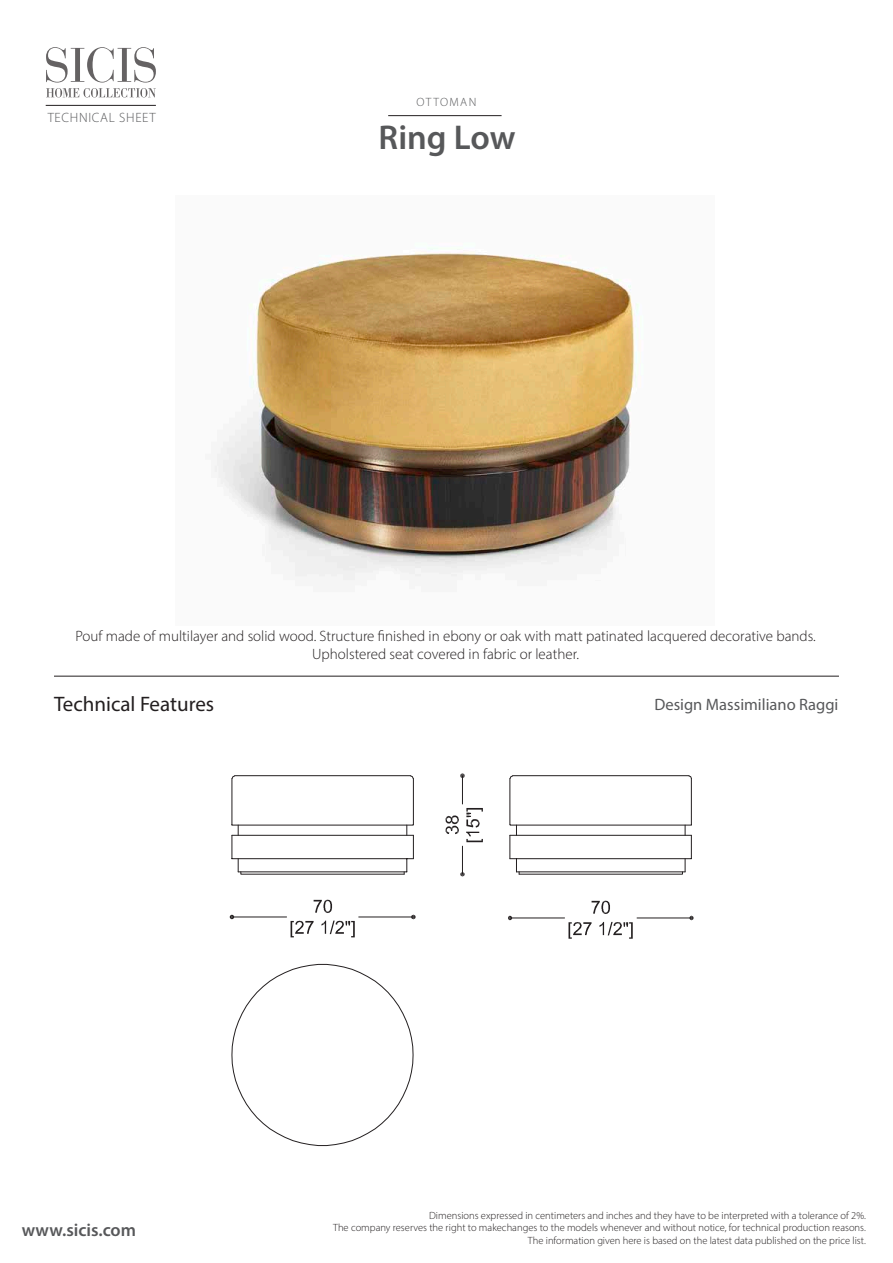
<style>
.page{position:relative;width:893px;height:1263px;background:#fff}
.page>*{position:absolute;margin:0;border:0;box-sizing:border-box;transform-origin:0 0}
.t1{font:600 34.5px "Myriad Pro";color:#57585a}
.t2{font:21px "Myriad Pro";color:#231f20}
.t3{font:600 18px "Myriad Pro";color:#57585a}
.t4{font:16.5px "Myriad Pro";color:#57585a}
.t5{font:300 15px "Myriad Pro";color:#231f20}
.t6{font:300 13.5px "Myriad Pro";letter-spacing:.05em;color:#57585a}
.t7{font:300 12px "Myriad Pro";letter-spacing:.115em;color:#57585a}
.t8{font:300 10.5px/12.6px "Myriad Pro";color:#231f20;text-align:right}
</style>
<div class="page">
<hr style="left:54px;top:676px;width:785px;height:1px;background:#231f20">
<svg style="left:46px;top:47px;width:110px;height:50px"></svg>
<hr style="left:46px;top:105px;width:110px;height:1px;background:#231f20">
<hr style="left:388px;top:115px;width:114px;height:1px;background:#231f20">
<img style="left:214px;top:248px;width:425px;height:333px">
<svg style="left:232px;top:964px;width:181px;height:182px"></svg>
<hr style="left:232px;top:778px;width:1px;height:47px;background:#231f20">
<hr style="left:413px;top:778px;width:1px;height:47px;background:#231f20">
<hr style="left:235px;top:775px;width:176px;height:1px;background:#231f20">
<svg style="left:232px;top:824px;width:182px;height:50px"></svg>
<hr style="left:232px;top:917px;width:55px;height:1px;background:#231f20">
<hr style="left:359px;top:917px;width:54px;height:1px;background:#231f20">
<svg style="left:230px;top:915px;width:4px;height:4px"></svg>
<svg style="left:411px;top:915px;width:5px;height:4px"></svg>
<svg style="left:314px;top:899px;width:18px;height:14px"></svg>
<svg style="left:291px;top:920px;width:23px;height:17px"></svg>
<svg style="left:321px;top:920px;width:34px;height:17px"></svg>
<hr style="left:691px;top:778px;width:1px;height:47px;background:#231f20">
<hr style="left:510px;top:778px;width:1px;height:47px;background:#231f20">
<hr style="left:512px;top:775px;width:177px;height:1px;background:#231f20">
<svg style="left:510px;top:824px;width:182px;height:50px"></svg>
<svg style="left:445px;top:773px;width:38px;height:103px"></svg>
<hr style="left:510px;top:918px;width:55px;height:1px;background:#231f20">
<hr style="left:637px;top:918px;width:54px;height:1px;background:#231f20">
<svg style="left:508px;top:916px;width:4px;height:4px"></svg>
<svg style="left:689px;top:916px;width:5px;height:4px"></svg>
<svg style="left:592px;top:900px;width:18px;height:14px"></svg>
<svg style="left:568px;top:922px;width:24px;height:17px"></svg>
<svg style="left:599px;top:922px;width:34px;height:17px"></svg>
<p class="t6" style="left:48px;top:109px;width:110px">TECHNICAL SHEET</p>
<p class="t7" style="left:416px;top:95px;width:61px">OTTOMAN</p>
<p class="t1" style="left:378px;top:115px;width:139px">Ring Low</p>
<p class="t5" style="left:75px;top:627px;width:742px">Pouf made of multilayer and solid wood. Structure finished in ebony or oak with matt patinated lacquered decorative bands.</p>
<p class="t5" style="left:312px;top:645px;width:268px">Upholstered seat covered in fabric or leather.</p>
<h2 class="t2" style="left:54px;top:691px;width:162px">Technical Features</h2>
<h3 class="t4" style="left:654px;top:695px;width:186px">Design Massimiliano Raggi</h3>
<h3 class="t3" style="left:22px;top:1219px;width:116px">www.sicis.com</h3>
<p class="t8" style="left:333px;top:1208px;width:534px">Dimensions expressed in centimeters and inches and they have to be interpreted with a tolerance of 2%.<br>The company reserves the right to makechanges to the models whenever and without notice, for technical production reasons.<br>The information given here is based on the latest data published on the price list.</p>
</div>
